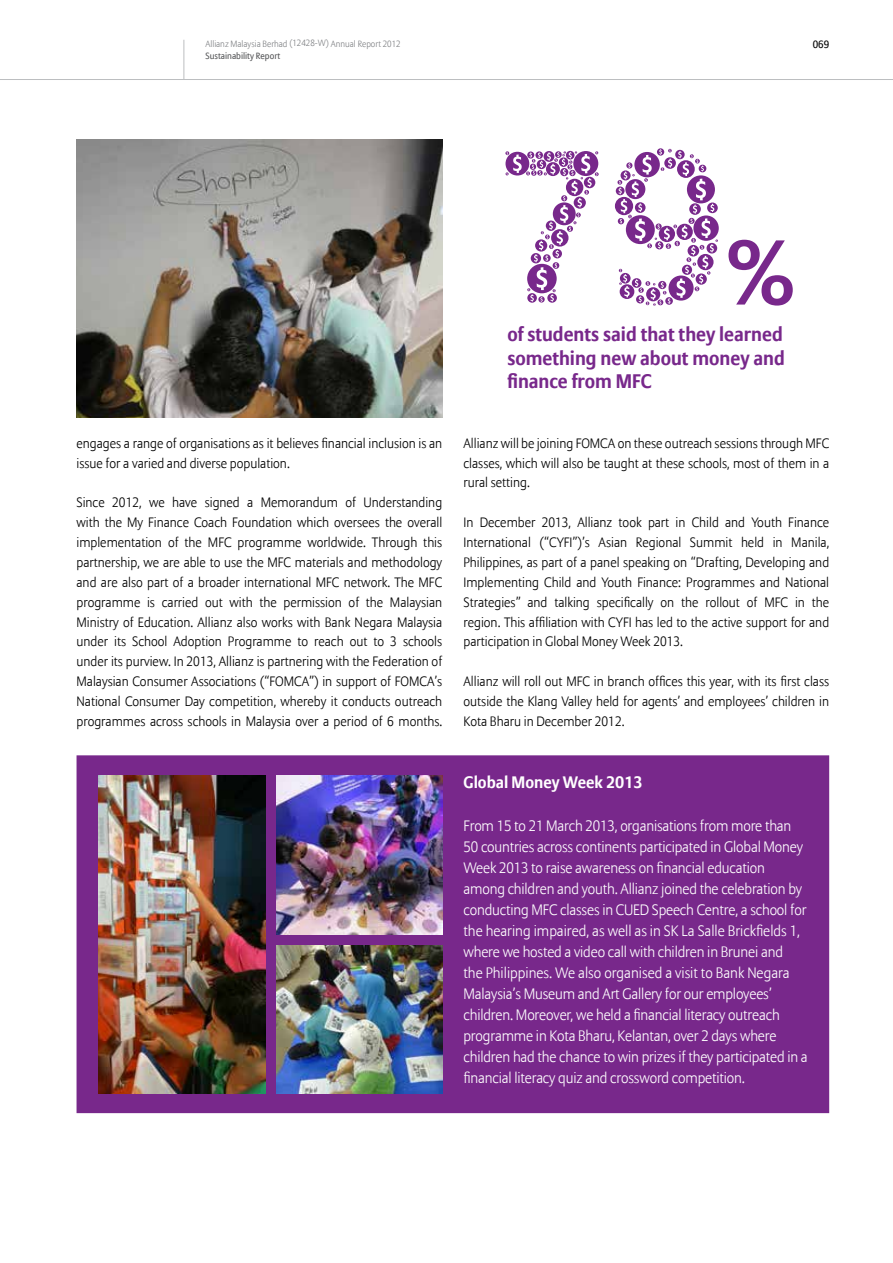
<style>
.page{position:relative;width:893px;height:1263px;background:#fff}
.page>*{position:absolute;margin:0;border:0;box-sizing:border-box;transform-origin:0 0}
.t1{font:700 19.5px/23.4px "Allianz Sans";color:#78288b;text-align:justify}
.t2{font:700 16.5px "Allianz Sans";color:#fff}
.t3{font:300 15px/21px "Allianz Sans";letter-spacing:-.01em;color:#fff}
.t4{font:300 13.5px/19.8px "Allianz Sans";color:#000;text-align:justify}
.t5{font:10.5px "Allianz Sans";color:#000}
.t6{font:300 9px "Allianz Sans";color:#808285}
.t7{font:9px "Allianz Sans";color:#58595b}
</style>
<div class="page">
<hr style="left:184px;top:40px;width:1px;height:40px;background:#bcbec0">
<hr style="left:0;top:79px;width:893px;height:1px;background:#bcbec0">
<img style="left:77px;top:139px;width:365px;height:278px">
<svg style="left:505px;top:151px;width:94px;height:152px"></svg>
<svg style="left:615px;top:148px;width:104px;height:158px"></svg>
<svg style="left:728px;top:240px;width:65px;height:66px"></svg>
<div style="left:77px;top:755px;width:752px;height:358px;background:#78288b"></div>
<img style="left:276px;top:945px;width:166px;height:148px">
<img style="left:276px;top:775px;width:166px;height:159px">
<img style="left:98px;top:775px;width:167px;height:318px">
<p class="t6" style="left:206px;top:38px;width:197px">Allianz Malaysia Berhad (12428-W) Annual Report 2012</p>
<p class="t5" style="left:813px;top:38px;width:18px">069</p>
<p class="t7" style="left:206px;top:51px;width:76px">Sustainability Report</p>
<p class="t4" style="left:77px;top:434px;width:367px">engages a range of organisations as it believes financial inclusion is an issue for a varied and diverse population.</p>
<p class="t4" style="left:77px;top:493px;width:367px">Since 2012, we have signed a Memorandum of Understanding with the My Finance Coach Foundation which oversees the overall implementation of the MFC programme worldwide. Through this partnership, we are able to use the MFC materials and methodology and are also part of a broader international MFC network. The MFC programme is carried out with the permission of the Malaysian Ministry of Education. Allianz also works with Bank Negara Malaysia under its School Adoption Programme to reach out to 3 schools under its purview. In 2013, Allianz is partnering with the Federation of Malaysian Consumer Associations (“FOMCA”) in support of FOMCA’s National Consumer Day competition, whereby it conducts outreach programmes across schools in Malaysia over a period of 6 months.</p>
<h1 class="t1" style="left:507px;top:323px;width:279px">of students said that they learned something new about money and finance from MFC</h1>
<p class="t4" style="left:463px;top:434px;width:367px">Allianz will be joining FOMCA on these outreach sessions through MFC classes, which will also be taught at these schools, most of them in a rural setting.</p>
<p class="t4" style="left:463px;top:513px;width:367px">In December 2013, Allianz took part in Child and Youth Finance International (“CYFI”)’s Asian Regional Summit held in Manila, Philippines, as part of a panel speaking on “Drafting, Developing and Implementing Child and Youth Finance: Programmes and National Strategies” and talking specifically on the rollout of MFC in the region. This affiliation with CYFI has led to the active support for and participation in Global Money Week 2013.</p>
<p class="t4" style="left:463px;top:672px;width:367px">Allianz will roll out MFC in branch offices this year, with its first class outside the Klang Valley held for agents’ and employees’ children in Kota Bharu in December 2012.</p>
<p class="t2" style="left:463px;top:772px;width:181px">Global Money Week 2013</p>
<p class="t3" style="left:463px;top:816px;width:346px">From 15 to 21 March 2013, organisations from more than 50 countries across continents participated in Global Money Week 2013 to raise awareness on financial education among children and youth. Allianz joined the celebration by conducting MFC classes in CUED Speech Centre, a school for the hearing impaired, as well as in SK La Salle Brickfields 1, where we hosted a video call with children in Brunei and<br>the Philippines. We also organised a visit to Bank Negara Malaysia’s Museum and Art Gallery for our employees’ children. Moreover, we held a financial literacy outreach programme in Kota Bharu, Kelantan, over 2 days where children had the chance to win prizes if they participated in a financial literacy quiz and crossword competition.</p>
</div>
